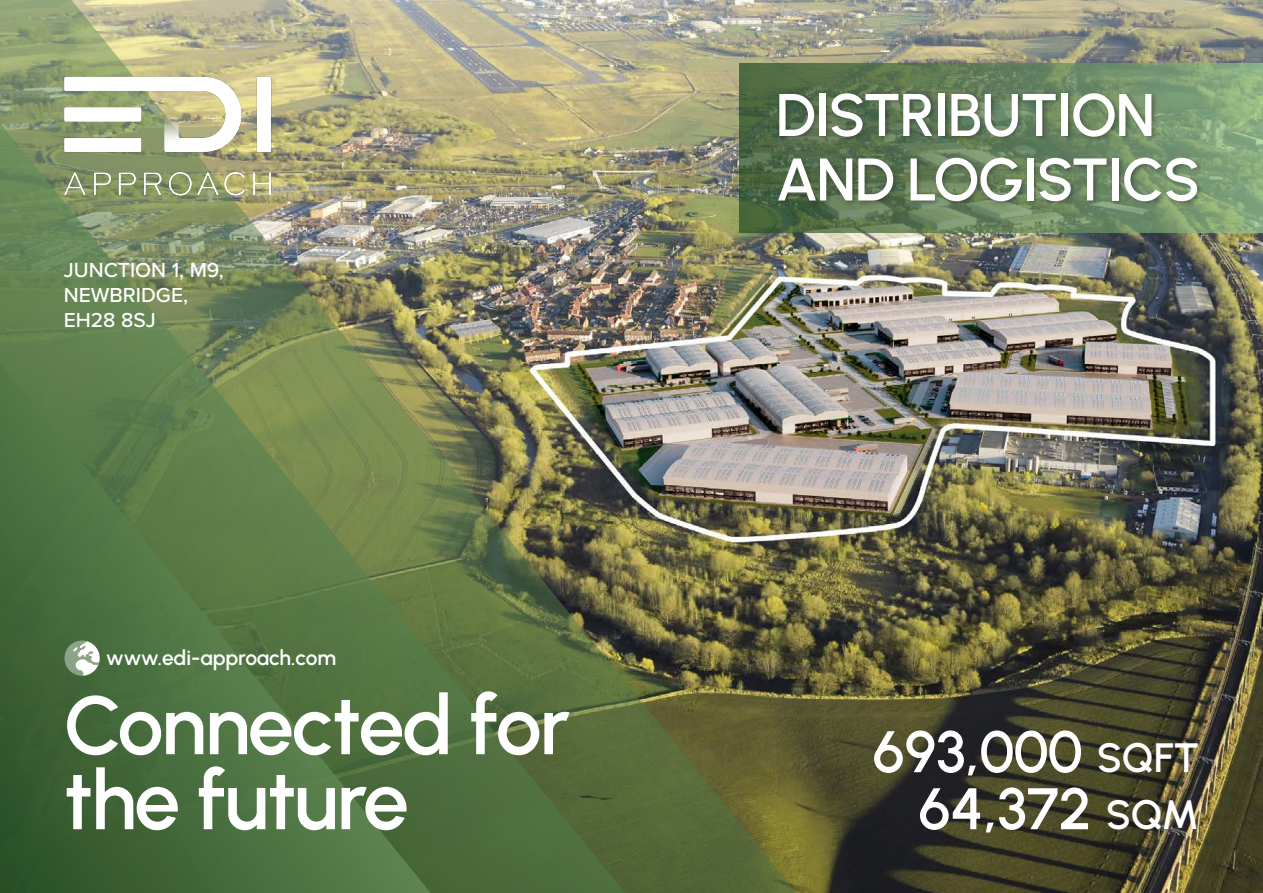
<style>
.page{position:relative;width:1263px;height:893px;background:#fff}
.page>*{position:absolute;margin:0;border:0;box-sizing:border-box;transform-origin:0 0}
.t1{font:600 82.5px/75px "Urbanist";letter-spacing:-.03em;color:#fff}
.t2{font:600 60px "Urbanist";letter-spacing:-.02em;color:#fff}
.t3{font:600 58.5px "Urbanist";color:#fff}
.t4{font:500 21px "Proxima Nova";color:#fff}
.t5{font:600 21px "Urbanist";letter-spacing:-.01em;color:#fff}
.s1{font-size:40.95px}
</style>
<div class="page">
<img style="left:803px;top:0;width:460px;height:893px">
<svg style="left:803px;top:64px;width:460px;height:168px;background:#74926a"></svg>
<img style="left:0;top:0;width:803px;height:893px">
<img style="left:0;top:112px;width:632px;height:781px">
<svg style="left:0;top:352px;width:438px;height:541px;background:#567544"></svg>
<div style="left:776px;top:90px;width:428px;height:118px;background:#231f20;opacity:.4"></div>
<img style="left:64px;top:64px;width:246px;height:175px">
<svg style="left:64px;top:640px;width:36px;height:36px"></svg>
<p class="t4" style="left:64px;top:254px;width:162px">JUNCTION 1, M9,</p>
<p class="t4" style="left:64px;top:280px;width:126px">NEWBRIDGE,</p>
<p class="t4" style="left:64px;top:305px;width:94px">EH28 8SJ</p>
<p class="t5" style="left:106px;top:644px;width:231px">www.edi-approach.com</p>
<p class="t1" style="left:64px;top:685px;width:508px">Connected for the future</p>
<p class="t2" style="left:776px;top:76px;width:381px">DISTRIBUTION</p>
<p class="t2" style="left:776px;top:140px;width:426px">AND LOGISTICS</p>
<p class="t3" style="left:873px;top:713px;width:328px">693,000 <span class="s1">SQFT</span></p>
<p class="t3" style="left:918px;top:770px;width:282px">64,372 <span class="s1">SQM</span></p>
</div>
